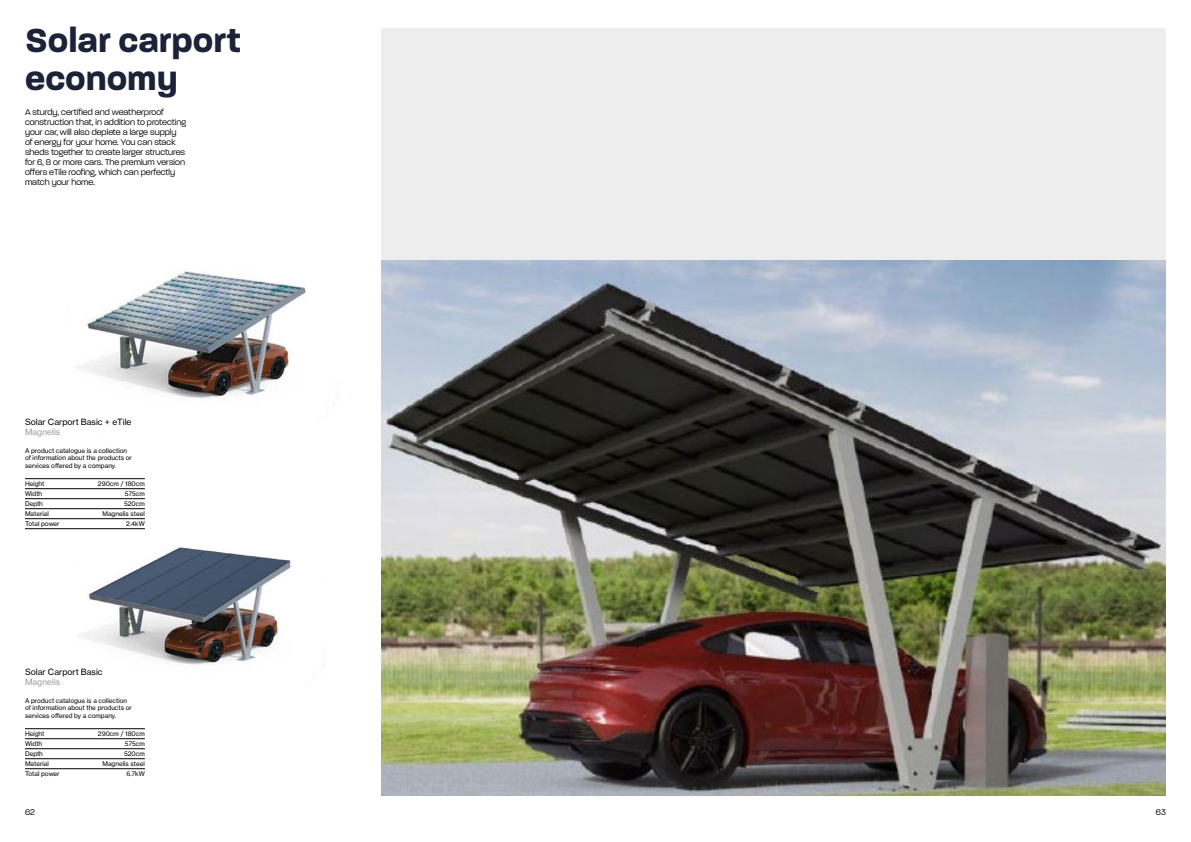
<style>
.page{position:relative;width:1191px;height:842px;background:#fff}
.page>*{position:absolute;margin:0;border:0;box-sizing:border-box;transform-origin:0 0}
.t1{font:700 36px/38px "Paralucent";color:#1c2237}
.t2{font:300 9px/10px "Paralucent";color:#000}
.t3{font:8.5px "N Haas Grotesk TX Pro 55 Rg";color:#000}
.t4{font:8.5px "N Haas Grotesk TX Pro 55 Rg";color:#9d9d9c}
.t5{font:6.4px/7.5px "N Haas Grotesk TX Pro 55 Rg";color:#000}
</style>
<div class="page">
<div style="left:381px;top:29px;width:785px;height:766px;background:#ededed"></div>
<img style="left:381px;top:261px;width:785px;height:534px">
<img style="left:77px;top:271px;width:260px;height:127px">
<img style="left:53px;top:479px;width:271px;height:251px">
<hr style="left:25px;top:478px;width:120px;height:1px;background:#000">
<hr style="left:25px;top:488px;width:120px;height:1px;background:#000">
<hr style="left:25px;top:498px;width:120px;height:1px;background:#000">
<hr style="left:25px;top:508px;width:120px;height:1px;background:#000">
<hr style="left:25px;top:518px;width:120px;height:1px;background:#000">
<hr style="left:25px;top:528px;width:120px;height:1px;background:#000">
<hr style="left:25px;top:728px;width:120px;height:1px;background:#000">
<hr style="left:25px;top:738px;width:120px;height:1px;background:#000">
<hr style="left:25px;top:748px;width:120px;height:1px;background:#000">
<hr style="left:25px;top:758px;width:120px;height:1px;background:#000">
<hr style="left:25px;top:768px;width:120px;height:1px;background:#000">
<h1 class="t1" style="left:25px;top:21px;width:217px">Solar carport economy</h1>
<p class="t2" style="left:25px;top:107px;width:162px">A sturdy, certified and weatherproof construction that, in addition to protecting your car, will also deplete a large supply of energy for your home. You can stack sheds together to create larger structures for 6, 8 or more cars. The premium version offers eTile roofing, which can perfectly match your home.</p>
<h3 class="t3" style="left:25px;top:417px;width:108px">Solar Carport Basic + eTile</h3>
<h3 class="t4" style="left:25px;top:427px;width:37px">Magnelis</h3>
<p class="t5" style="left:25px;top:446px;width:108px">A product catalogue is a collection of information about the products or services offered by a company.</p>
<p class="t5" style="left:25px;top:480px;width:21px">Height</p>
<p class="t5" style="left:98px;top:480px;width:48px">290cm / 180cm</p>
<p class="t5" style="left:25px;top:490px;width:19px">Width</p>
<p class="t5" style="left:125px;top:490px;width:21px">575cm</p>
<p class="t5" style="left:25px;top:500px;width:19px">Depth</p>
<p class="t5" style="left:124px;top:500px;width:22px">520cm</p>
<p class="t5" style="left:25px;top:510px;width:25px">Material</p>
<p class="t5" style="left:102px;top:510px;width:44px">Magnelis steel</p>
<p class="t5" style="left:25px;top:520px;width:36px">Total power</p>
<p class="t5" style="left:126px;top:520px;width:20px">2.4kW</p>
<h3 class="t3" style="left:25px;top:667px;width:79px">Solar Carport Basic</h3>
<h3 class="t4" style="left:25px;top:677px;width:37px">Magnelis</h3>
<p class="t5" style="left:25px;top:696px;width:108px">A product catalogue is a collection of information about the products or services offered by a company.</p>
<p class="t5" style="left:25px;top:730px;width:21px">Height</p>
<p class="t5" style="left:98px;top:730px;width:48px">290cm / 180cm</p>
<p class="t5" style="left:25px;top:740px;width:19px">Width</p>
<p class="t5" style="left:125px;top:740px;width:21px">575cm</p>
<p class="t5" style="left:25px;top:750px;width:19px">Depth</p>
<p class="t5" style="left:124px;top:750px;width:22px">520cm</p>
<p class="t5" style="left:25px;top:760px;width:25px">Material</p>
<p class="t5" style="left:102px;top:760px;width:44px">Magnelis steel</p>
<p class="t5" style="left:25px;top:770px;width:36px">Total power</p>
<p class="t5" style="left:127px;top:770px;width:20px">6.7kW</p>
<h2 class="t2" style="left:25px;top:807px;width:12px">62</h2>
<h2 class="t2" style="left:1155px;top:807px;width:12px">63</h2>
</div>
